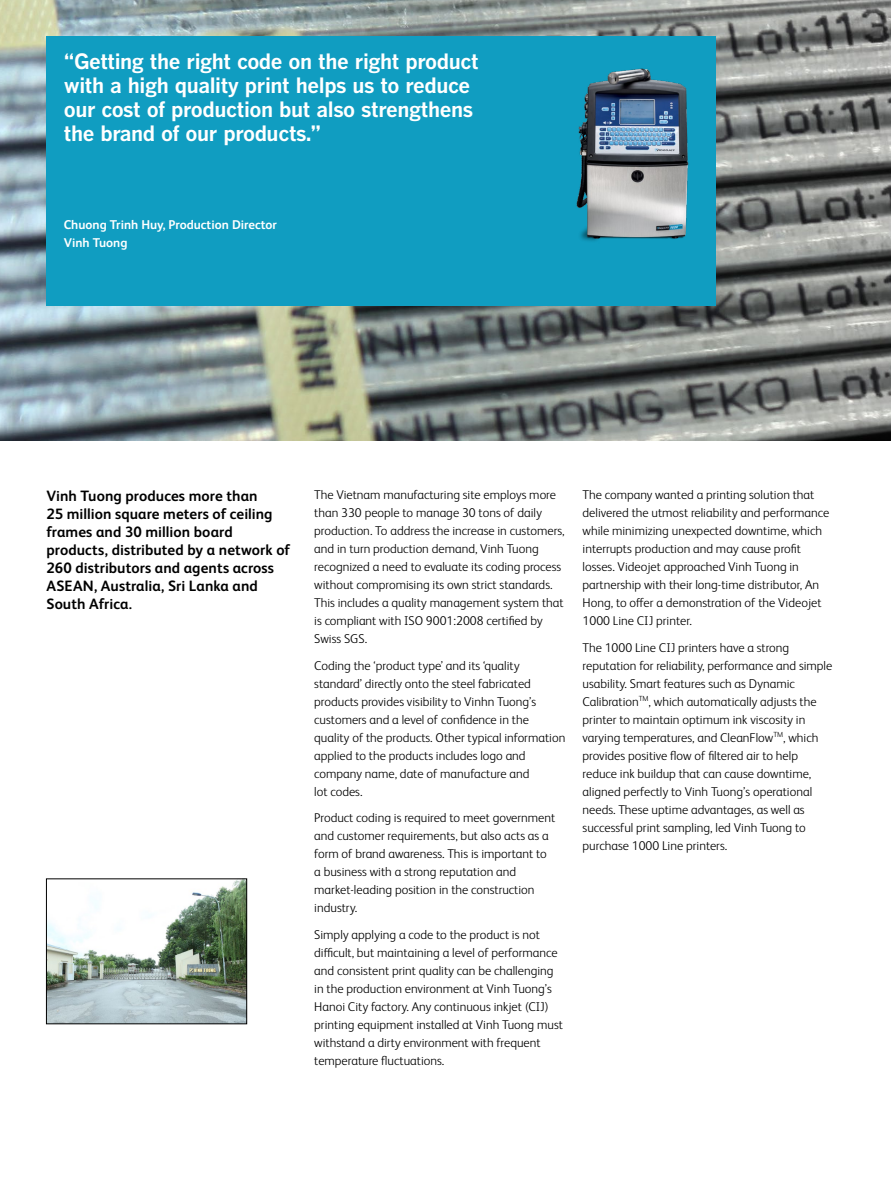
<style>
.page{position:relative;width:891px;height:1188px;background:#fff}
.page>*{position:absolute;margin:0;border:0;box-sizing:border-box;transform-origin:0 0}
.t1{font:700 21px/24px "Benton Gothic";letter-spacing:-.02em;color:#fff}
.t2{font:700 15px/18px "FS Albert Pro";letter-spacing:.005em;color:#000}
.t3{font:300 12.75px/18px "FS Albert Pro";color:#000}
.t4{font:700 12.75px/18px "FS Albert Pro";color:#fff}
</style>
<div class="page">
<img style="left:0;top:0;width:891px;height:441px">
<div style="left:46px;top:36px;width:670px;height:270px;background:#109dc1"></div>
<img style="left:48px;top:881px;width:197px;height:141px">
<div style="left:46px;top:879px;width:201px;height:145px;border:1px solid #000"></div>
<img style="left:576px;top:68px;width:113px;height:173px">
<h1 class="t1" style="left:64px;top:50px;width:417px">“Getting the right code on the right product with a high quality print helps us to reduce our cost of production but also strengthens the brand of our products.”</h1>
<p class="t4" style="left:64px;top:215px;width:215px">Chuong Trinh Huy, Production Director<br>Vinh Tuong</p>
<p class="t2" style="left:46px;top:486px;width:245px">Vinh Tuong produces more than<br>25 million square meters of ceiling frames and 30 million board products, distributed by a network of<br>260 distributors and agents across<br>ASEAN, Australia, Sri Lanka and<br>South Africa.</p>
<p class="t3" style="left:314px;top:485px;width:252px">The Vietnam manufacturing site employs more than 330 people to manage 30 tons of daily production. To address the increase in customers, and in turn production demand, Vinh Tuong recognized a need to evaluate its coding process without compromising its own strict standards.<br>This includes a quality management system that is compliant with ISO 9001:2008 certified by Swiss SGS.</p>
<p class="t3" style="left:314px;top:655px;width:253px">Coding the ‘product type’ and its ‘quality standard’ directly onto the steel fabricated products provides visibility to Vinhn Tuong’s customers and a level of confidence in the quality of the products. Other typical information applied to the products includes logo and company name, date of manufacture and<br>lot codes.</p>
<p class="t3" style="left:314px;top:808px;width:243px">Product coding is required to meet government and customer requirements, but also acts as a form of brand awareness. This is important to a business with a strong reputation and market-leading position in the construction industry.</p>
<p class="t3" style="left:314px;top:924px;width:250px">Simply applying a code to the product is not difficult, but maintaining a level of performance and consistent print quality can be challenging in the production environment at Vinh Tuong’s Hanoi City factory. Any continuous inkjet (CIJ) printing equipment installed at Vinh Tuong must withstand a dirty environment with frequent temperature fluctuations.</p>
<p class="t3" style="left:583px;top:485px;width:248px">The company wanted a printing solution that delivered the utmost reliability and performance while minimizing unexpected downtime, which interrupts production and may cause profit losses. Videojet approached Vinh Tuong in partnership with their long-time distributor, An Hong, to offer a demonstration of the Videojet 1000 Line CIJ printer.</p>
<p class="t3" style="left:583px;top:638px;width:251px">The 1000 Line CIJ printers have a strong reputation for reliability, performance and simple usability. Smart features such as Dynamic Calibration<sup>TM</sup>, which automatically adjusts the printer to maintain optimum ink viscosity in varying temperatures, and CleanFlow<sup>TM</sup>, which provides positive flow of filtered air to help reduce ink buildup that can cause downtime, aligned perfectly to Vinh Tuong’s operational needs. These uptime advantages, as well as successful print sampling, led Vinh Tuong to purchase 1000 Line printers.</p>
</div>
